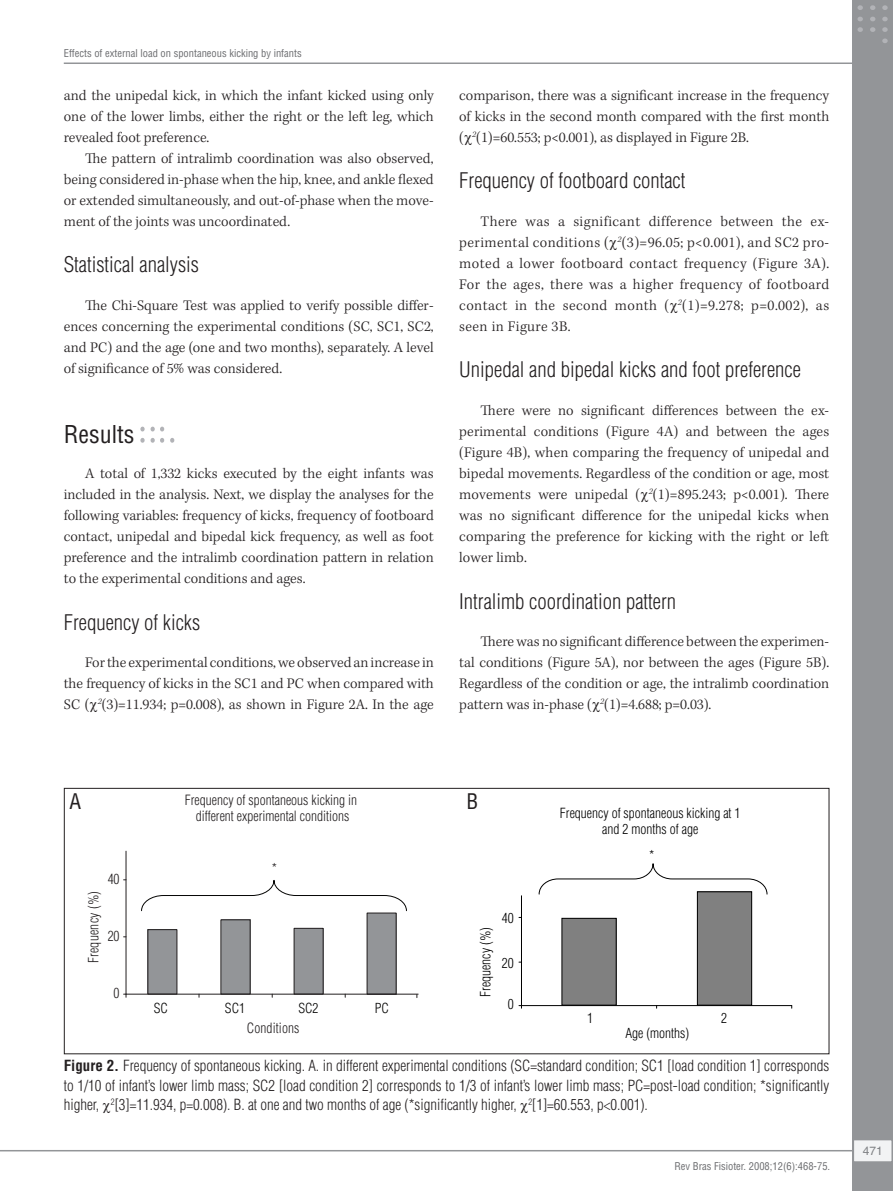
<style>
.page{position:relative;width:893px;height:1191px;background:#fff}
.page>*{position:absolute;margin:0;border:0;box-sizing:border-box;transform-origin:0 0}
.z04_0_Sub1{font:condensed 24px "Helvetica LT Std";color:#231f20}
.z04_1_Sub2{font:300 condensed 21px "Helvetica LT Std";color:#231f20}
.z07_1_tabela_1a_linh{font:condensed 21px "Helvetica LT Std";color:#231f20}
.z05_0_texto_txt{font:300 15px/21px "Kepler Std";color:#231f20;text-align:justify}
.z07_0_tabela-img_tit{font:300 condensed 15px/19.5px "Helvetica LT Std";color:#231f20;text-align:justify}
.t1{font:300 condensed 13.8px/16.2px "Helvetica LT Std";color:#231f20;text-align:center}
.t2{font:300 condensed 13.8px "Helvetica LT Std";letter-spacing:.02em;color:#231f20}
.t3{font:300 condensed 13.8px "Helvetica LT Std";color:#000}
.t4{font:300 condensed 13.65px/16.2px "Helvetica LT Std";color:#000;text-align:center}
.t5{font:300 condensed 13.5px "Helvetica LT Std";color:#000}
.t6{font:300 condensed 13.5px "Helvetica LT Std";color:#050504}
.t7{font:300 condensed 13.5px "Helvetica LT Std";color:#231f20}
.t8{font:12px "Helvetica LT Std";color:#808285}
.t9{font:condensed 10.5px "Helvetica LT Std";color:#6c6d70}
.s1{font-weight:700}
</style>
<div class="page">
<svg style="left:170px;top:438px;width:4px;height:5px"></svg>
<svg style="left:151px;top:438px;width:13px;height:5px"></svg>
<svg style="left:140px;top:438px;width:5px;height:5px"></svg>
<svg style="left:151px;top:426px;width:13px;height:5px"></svg>
<svg style="left:140px;top:426px;width:5px;height:5px"></svg>
<div style="left:148px;top:929px;width:29px;height:65px;background:#939598"></div>
<div style="left:147px;top:929px;width:30px;height:65px;border:1px solid #231f20"></div>
<div style="left:221px;top:919px;width:29px;height:75px;background:#939598"></div>
<div style="left:220px;top:919px;width:31px;height:75px;border:1px solid #231f20"></div>
<div style="left:294px;top:928px;width:29px;height:66px;background:#939598"></div>
<div style="left:294px;top:928px;width:30px;height:66px;border:1px solid #231f20"></div>
<div style="left:367px;top:913px;width:29px;height:81px;background:#939598"></div>
<div style="left:367px;top:912px;width:30px;height:82px;border:1px solid #231f20"></div>
<hr style="left:126px;top:851px;width:1px;height:143px;background:#231f20">
<hr style="left:126px;top:993px;width:292px;height:1px;background:#231f20">
<svg style="left:141px;top:880px;width:266px;height:31px"></svg>
<div style="left:64px;top:788px;width:765px;height:266px;border:1px solid #231f20"></div>
<div style="left:562px;top:918px;width:54px;height:87px;background:#808080"></div>
<div style="left:561px;top:918px;width:56px;height:87px;border:1px solid #000"></div>
<div style="left:697px;top:891px;width:55px;height:114px;background:#808080"></div>
<div style="left:697px;top:891px;width:55px;height:114px;border:1px solid #000"></div>
<hr style="left:521px;top:895px;width:1px;height:110px;background:#000">
<hr style="left:521px;top:1005px;width:271px;height:1px;background:#000">
<svg style="left:538px;top:863px;width:230px;height:32px"></svg>
<hr style="left:0;top:1150px;width:879px;height:1px;background:#939598">
<hr style="left:64px;top:62px;width:810px;height:2px;background:#939598">
<div style="left:853px;top:0;width:40px;height:1191px;background:#939598"></div>
<div style="left:853px;top:1139px;width:39px;height:23px;background:#f2f3f4"></div>
<div style="left:853px;top:1138px;width:40px;height:24px;border:2px solid #939598"></div>
<svg style="left:857px;top:27px;width:6px;height:5px"></svg>
<svg style="left:857px;top:17px;width:6px;height:4px"></svg>
<svg style="left:857px;top:5px;width:6px;height:5px"></svg>
<svg style="left:870px;top:27px;width:5px;height:5px"></svg>
<svg style="left:870px;top:17px;width:5px;height:4px"></svg>
<svg style="left:870px;top:5px;width:5px;height:5px"></svg>
<svg style="left:882px;top:27px;width:6px;height:5px"></svg>
<svg style="left:882px;top:38px;width:6px;height:5px"></svg>
<svg style="left:882px;top:17px;width:6px;height:4px"></svg>
<svg style="left:882px;top:5px;width:6px;height:5px"></svg>
<p class="t9" style="left:64px;top:46px;width:239px">Effects of external load on spontaneous kicking by infants</p>
<p class="z05_0_texto_txt" style="left:64px;top:85px;width:371px">and the unipedal kick, in which the infant kicked using only one of the lower limbs, either the right or the left leg, which revealed foot preference.</p>
<p class="z05_0_texto_txt" style="left:64px;top:148px;width:371px;text-indent:21px">The pattern of intralimb coordination was also observed, being considered in-phase when the hip, knee, and ankle flexed or extended simultaneously, and out-of-phase when the move&shy;ment of the joints was uncoordinated.</p>
<p class="z04_1_Sub2" style="left:64px;top:252px;width:137px">Statistical analysis</p>
<p class="z05_0_texto_txt" style="left:64px;top:295px;width:371px;text-indent:21px">The Chi-Square Test was applied to verify possible differ&shy;ences concerning the experimental conditions (SC, SC1, SC2, and PC) and the age (one and two months), separately. A level of significance of 5% was considered.</p>
<p class="z04_0_Sub1" style="left:64px;top:419px;width:72px">Results</p>
<p class="z05_0_texto_txt" style="left:64px;top:463px;width:371px;text-indent:21px">A total of 1,332 kicks executed by the eight infants was included in the analysis. Next, we display the analyses for the following variables: frequency of kicks, frequency of footboard contact, unipedal and bipedal kick frequency, as well as foot preference and the intralimb coordination pattern in relation to the experimental conditions and ages.</p>
<p class="z04_1_Sub2" style="left:64px;top:609px;width:138px">Frequency of kicks</p>
<p class="z05_0_texto_txt" style="left:64px;top:652px;width:371px;text-indent:21px">For the experimental conditions, we observed an increase in the frequency of kicks in the SC1 and PC when compared with SC ( <sup>2</sup>(3)=11.934; p=0.008), as shown in Figure 2A. In the age</p>
<p class="z05_0_texto_txt" style="left:459px;top:85px;width:371px">comparison, there was a significant increase in the frequency of kicks in the second month compared with the first month ( <sup>2</sup>(1)=60.553; p&lt;0.001), as displayed in Figure 2B.</p>
<p class="z04_1_Sub2" style="left:459px;top:168px;width:228px">Frequency of footboard contact</p>
<p class="z05_0_texto_txt" style="left:459px;top:211px;width:371px;text-indent:21px">There was a significant difference between the ex&shy;perimental conditions ( <sup>2</sup>(3)=96.05; p&lt;0.001), and SC2 pro&shy;moted a lower footboard contact frequency (Figure 3A).<br>For the ages, there was a higher frequency of footboard contact in the second month ( <sup>2</sup>(1)=9.278; p=0.002), as seen in Figure 3B.</p>
<p class="z04_1_Sub2" style="left:459px;top:357px;width:343px">Unipedal and bipedal kicks and foot preference</p>
<p class="z05_0_texto_txt" style="left:459px;top:400px;width:371px;text-indent:21px">There were no significant differences between the ex&shy;perimental conditions (Figure 4A) and between the ages (Figure 4B), when comparing the frequency of unipedal and bipedal movements. Regardless of the condition or age, most movements were unipedal ( <sup>2</sup>(1)=895.243; p&lt;0.001). There was no significant difference for the unipedal kicks when comparing the preference for kicking with the right or left lower limb.</p>
<p class="z04_1_Sub2" style="left:459px;top:588px;width:218px">Intralimb coordination pattern</p>
<p class="z05_0_texto_txt" style="left:459px;top:631px;width:371px;text-indent:21px">There was no significant difference between the experimen&shy;tal conditions (Figure 5A), nor between the ages (Figure 5B).<br>Regardless of the condition or age, the intralimb coordination pattern was in-phase ( <sup>2</sup>(1)=4.688; p=0.03).</p>
<p class="z07_1_tabela_1a_linh" style="left:70px;top:788px;width:13px">A</p>
<p class="z07_1_tabela_1a_linh" style="left:466px;top:788px;width:13px">B</p>
<p class="t1" style="left:185px;top:791px;width:174px">Frequency of spontaneous kicking in different experimental conditions</p>
<p class="t1" style="left:108px;top:870px;width:13px">40</p>
<p class="t2" style="left:85px;top:963px;width:74px;rotate:-90deg">Frequency (%)</p>
<p class="t1" style="left:108px;top:927px;width:13px">20</p>
<p class="t1" style="left:113px;top:985px;width:7px">0</p>
<p class="t7" style="left:272px;top:860px;width:7px">*</p>
<p class="t6" style="left:154px;top:999px;width:16px">SC</p>
<p class="t6" style="left:225px;top:999px;width:22px">SC1</p>
<p class="t6" style="left:298px;top:999px;width:22px">SC2</p>
<p class="t6" style="left:375px;top:999px;width:16px">PC</p>
<p class="t1" style="left:247px;top:1020px;width:54px">Conditions</p>
<p class="t3" style="left:477px;top:997px;width:71px;rotate:-90deg">Frequency (%)</p>
<p class="t4" style="left:502px;top:909px;width:13px">40</p>
<p class="t4" style="left:502px;top:954px;width:13px">20</p>
<p class="t4" style="left:508px;top:996px;width:7px">0</p>
<p class="t4" style="left:560px;top:805px;width:182px">Frequency of spontaneous kicking at 1 and 2 months of age</p>
<p class="t5" style="left:649px;top:847px;width:7px">*</p>
<p class="t4" style="left:587px;top:1009px;width:7px">1</p>
<p class="t4" style="left:721px;top:1009px;width:7px">2</p>
<p class="t5" style="left:625px;top:1025px;width:65px">Age (months)</p>
<p class="z07_0_tabela-img_tit" style="left:64px;top:1055px;width:767px"><span class="s1">Figure 2.</span> Frequency of spontaneous kicking. A. in different experimental conditions (SC=standard condition; SC1 [load condition 1] corresponds to 1/10 of infant’s lower limb mass; SC2 [load condition 2] corresponds to 1/3 of infant’s lower limb mass; PC=post-load condition; *significantly higher, <sup>2</sup>[3]=11.934, p=0.008). B. at one and two months of age (*significantly higher, <sup>2</sup>[1]=60.553, p&lt;0.001).</p>
<p class="t9" style="left:674px;top:1160px;width:157px">Rev Bras Fisioter. 2008;12(6):468-75.</p>
<p class="t8" style="left:863px;top:1144px;width:22px">471</p>
</div>
